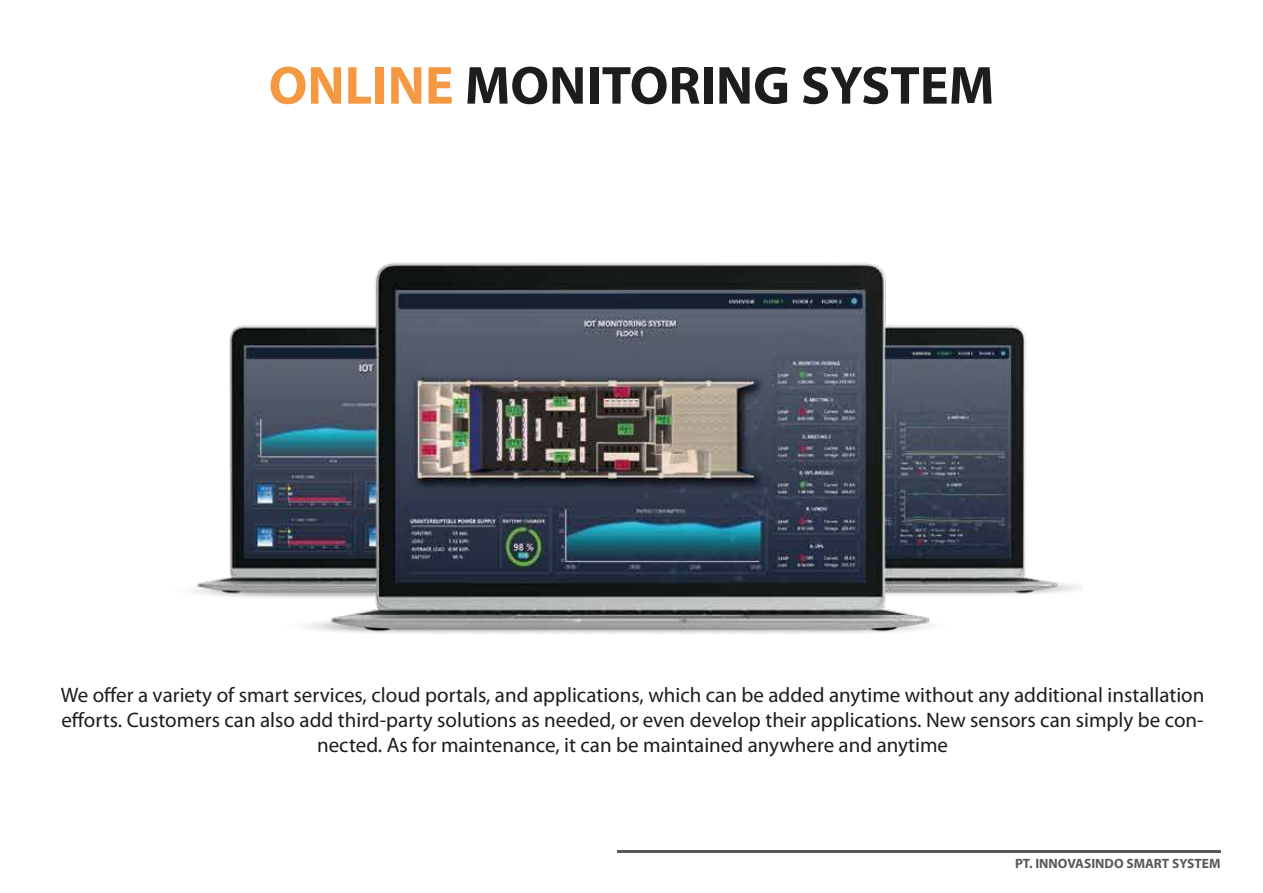
<style>
.page{position:relative;width:1263px;height:893px;background:#fff}
.page>*{position:absolute;margin:0;border:0;box-sizing:border-box;transform-origin:0 0}
.t1{font:700 54px "Myriad Pro";color:#1d1d1b}
.t2{font:21px/25.2px "Myriad Pro";color:#1d1d1b;text-align:center}
.t3{font:700 13.5px "Myriad Pro";color:#5b5958}
.s1{color:#f49842}
</style>
<div class="page">
<hr style="left:617px;top:851px;width:603px;height:2px;background:#5b5958">
<img style="left:193px;top:262px;width:888px;height:372px">
<h1 class="t1" style="left:269px;top:65px;width:727px"><span class="s1">ONLINE</span> MONITORING SYSTEM</h1>
<p class="t2" style="left:61px;top:684px;width:1145px">We offer a variety of smart services, cloud portals, and applications, which can be added anytime without any additional installation efforts. Customers can also add third-party solutions as needed, or even develop their applications. New sensors can simply be con&shy;nected. As for maintenance, it can be maintained anywhere and anytime</p>
<p class="t3" style="left:1015px;top:858px;width:207px">PT. INNOVASINDO SMART SYSTEM</p>
</div>
